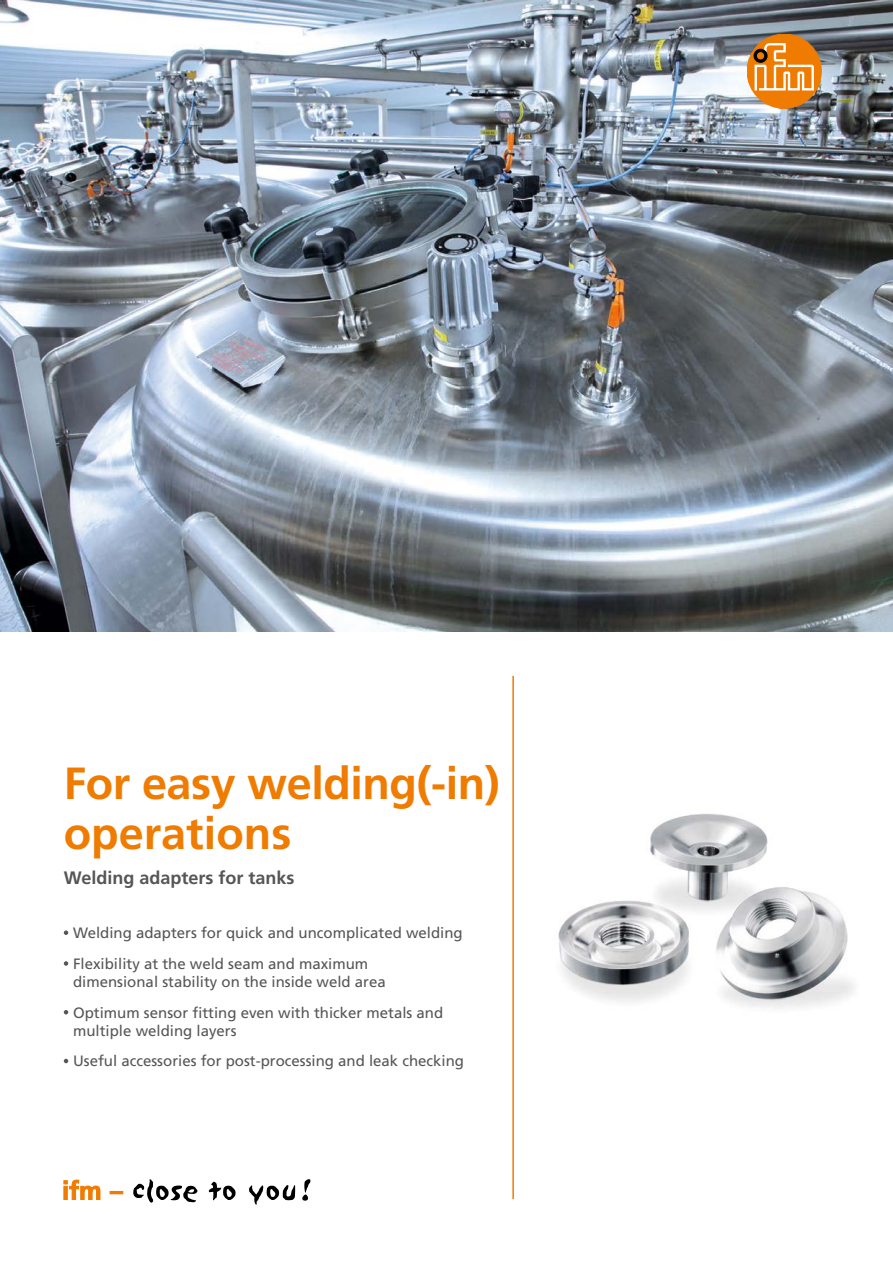
<style>
.page{position:relative;width:893px;height:1263px;background:#fff}
.page>*{position:absolute;margin:0;border:0;box-sizing:border-box;transform-origin:0 0}
.Titel_Headline_30pt{font:700 45px/49.5px "Frutiger LT Com";letter-spacing:-.01em;color:#ef7c00}
.Titel_Subheadline_12pt{font:700 18px "Frutiger LT Com";color:#565656}
.Features{font:15px/18px "Frutiger LT Com";color:#565656}
</style>
<div class="page">
<img style="left:558px;top:814px;width:296px;height:194px">
<img style="left:0;top:0;width:893px;height:631px">
<svg style="left:64px;top:1180px;width:36px;height:20px"></svg>
<svg style="left:110px;top:1191px;width:13px;height:3px"></svg>
<svg style="left:133px;top:1179px;width:64px;height:24px"></svg>
<svg style="left:209px;top:1182px;width:27px;height:18px"></svg>
<svg style="left:249px;top:1185px;width:46px;height:19px"></svg>
<svg style="left:302px;top:1179px;width:8px;height:22px"></svg>
<hr style="left:512px;top:676px;width:2px;height:523px;background:#ef7c00">
<div style="left:747px;top:34px;width:74px;height:74px;background:#ef7c00;border-radius:50%"></div>
<div style="left:747px;top:34px;width:74px;height:74px;border:1px solid #ef7c00;border-radius:50%"></div>
<svg style="left:754px;top:43px;width:60px;height:47px"></svg>
<svg style="left:64px;top:930px;width:4px;height:5px"></svg>
<svg style="left:64px;top:961px;width:4px;height:5px"></svg>
<svg style="left:64px;top:1010px;width:4px;height:4px"></svg>
<svg style="left:64px;top:1059px;width:4px;height:4px"></svg>
<p class="Titel_Headline_30pt" style="left:64px;top:759px;width:438px">For easy welding(-in) operations</p>
<p class="Titel_Subheadline_12pt" style="left:64px;top:867px;width:232px">Welding adapters for tanks</p>
<p class="Features" style="left:73px;top:924px;width:391px">Welding adapters for quick and uncomplicated welding</p>
<p class="Features" style="left:73px;top:955px;width:314px">Flexibility at the weld seam and maximum dimensional stability on the inside weld area</p>
<p class="Features" style="left:73px;top:1003px;width:372px">Optimum sensor fitting even with thicker metals and multiple welding layers</p>
<p class="Features" style="left:73px;top:1052px;width:392px">Useful accessories for post-processing and leak checking</p>
</div>
